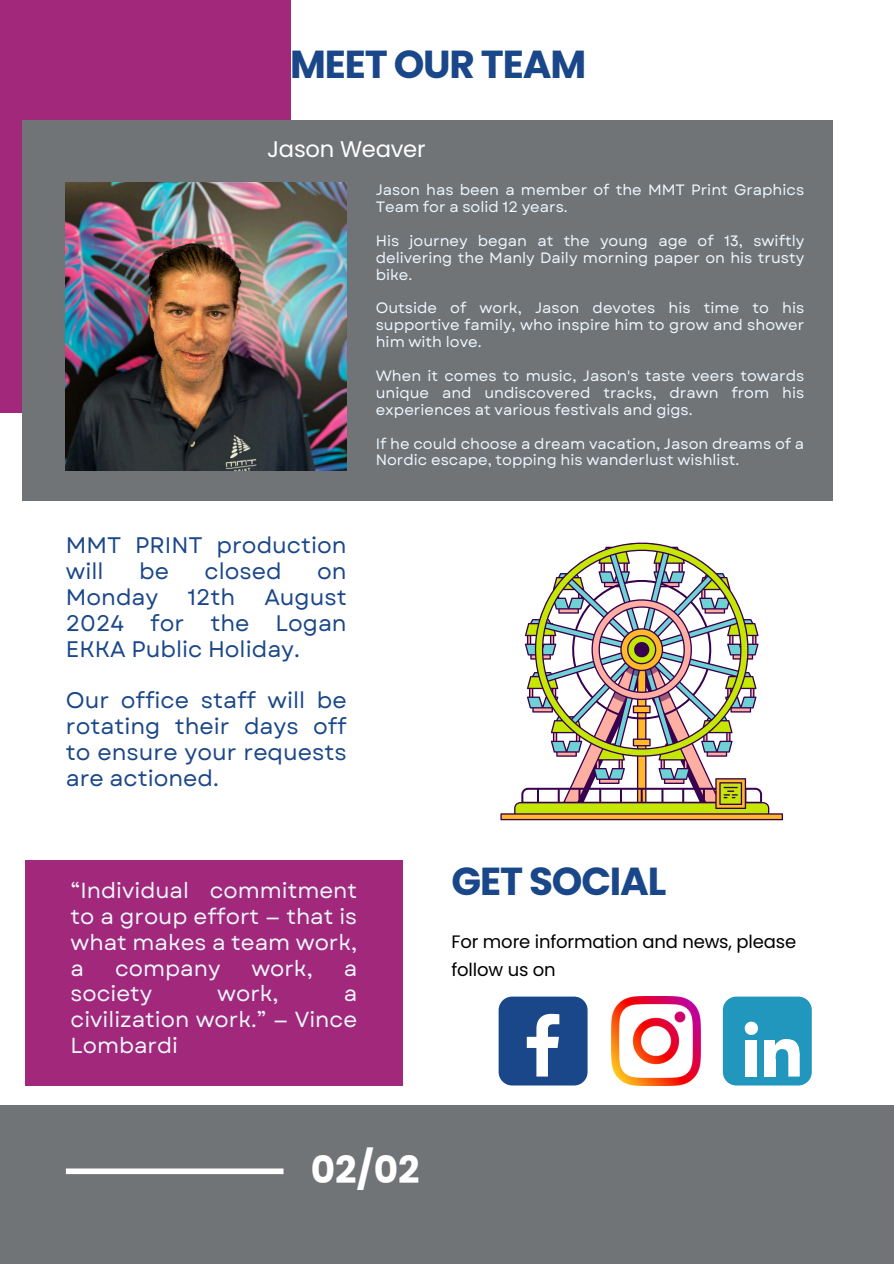
<style>
.page{position:relative;width:894px;height:1264px;background:#fff}
.page>*{position:absolute;margin:0;border:0;box-sizing:border-box;transform-origin:0 0}
.t1{font:700 39px "Poppins";letter-spacing:-.03em;color:#1a4789}
.t2{font:700 37.5px "Poppins";color:#fff}
.t3{font:22.65px "Poppins";letter-spacing:-.01em;color:#fff}
.t4{font:22.5px/25.8px "Garet";color:#1a4789;text-align:justify}
.t5{font:21.75px/25.8px "Garet";color:#eff8ff;text-align:justify}
.t6{font:18px/28.2px "Poppins";letter-spacing:-.01em;color:#000}
.t7{font:15px/16.8px "Garet";color:#eff8ff;text-align:justify}
</style>
<div class="page">
<div style="left:0;top:0;width:290px;height:413px;background:#a2287c"></div>
<div style="left:0;top:1104px;width:893px;height:159px;background:#707477"></div>
<div style="left:66px;top:1168px;width:217px;height:6px;background:#fff"></div>
<div style="left:498px;top:996px;width:89px;height:89px;background:#1a4789;border-radius:14px"></div>
<svg style="left:526px;top:1013px;width:33px;height:63px"></svg>
<img style="left:611px;top:996px;width:89px;height:89px">
<div style="left:722px;top:996px;width:89px;height:89px;background:#2197bd;border-radius:14px"></div>
<svg style="left:744px;top:1021px;width:13px;height:13px"></svg>
<div style="left:745px;top:1039px;width:11px;height:37px;background:#fff"></div>
<div style="left:764px;top:1039px;width:10px;height:37px;background:#fff"></div>
<svg style="left:771px;top:1039px;width:29px;height:37px"></svg>
<div style="left:23px;top:120px;width:809px;height:381px;background:#707477"></div>
<img style="left:66px;top:183px;width:280px;height:288px">
<div style="left:25px;top:860px;width:377px;height:225px;background:#a2287c"></div>
<svg style="left:500px;top:542px;width:282px;height:278px"></svg>
<p class="t1" style="left:290px;top:37px;width:297px">MEET OUR TEAM</p>
<p class="t3" style="left:267px;top:133px;width:160px">Jason Weaver</p>
<p class="t7" style="left:375px;top:182px;width:430px">Jason has been a member of the MMT Print Graphics<br>Team for a solid 12 years.</p>
<h2 class="t7" style="left:375px;top:232px;width:430px">His journey began at the young age of 13, swiftly delivering the Manly Daily morning paper on his trusty bike.</h2>
<h2 class="t7" style="left:375px;top:300px;width:430px">Outside of work, Jason devotes his time to his supportive family, who inspire him to grow and shower him with love.</h2>
<p class="t7" style="left:375px;top:367px;width:430px">When it comes to music, Jason's taste veers towards unique and undiscovered tracks, drawn from his experiences at various festivals and gigs.</p>
<h2 class="t7" style="left:375px;top:435px;width:430px">If he could choose a dream vacation, Jason dreams of a<br>Nordic escape, topping his wanderlust wishlist.</h2>
<p class="t4" style="left:66px;top:532px;width:282px">MMT PRINT production will</p>
<p class="t4" style="left:139px;top:558px;width:31px">be</p>
<p class="t4" style="left:204px;top:558px;width:79px">closed</p>
<p class="t4" style="left:317px;top:558px;width:31px">on</p>
<p class="t4" style="left:66px;top:584px;width:94px">Monday</p>
<p class="t4" style="left:187px;top:584px;width:49px">12th</p>
<p class="t4" style="left:66px;top:584px;width:282px;text-indent:198px">August 2024 for the Logan EKKA Public Holiday.</p>
<p class="t4" style="left:66px;top:687px;width:282px">Our office staff will be rotating their days off to ensure your requests are actioned.</p>
<h1 class="t5" style="left:71px;top:877px;width:288px">“Individual commitment to a group effort — that is what makes a team work, a</h1>
<h1 class="t5" style="left:115px;top:955px;width:107px">company</h1>
<h1 class="t5" style="left:251px;top:955px;width:63px">work,</h1>
<h1 class="t5" style="left:343px;top:955px;width:15px">a</h1>
<h1 class="t5" style="left:71px;top:981px;width:83px">society</h1>
<h1 class="t5" style="left:217px;top:981px;width:63px">work,</h1>
<h1 class="t5" style="left:71px;top:981px;width:288px;text-indent:273px">a civilization work.” — Vince Lombardi</h1>
<p class="t1" style="left:451px;top:854px;width:216px">GET SOCIAL</p>
<p class="t6" style="left:451px;top:927px;width:346px">For more information and news, please follow us on</p>
<h2 class="t2" style="left:311px;top:1143px;width:110px">02/02</h2>
</div>
